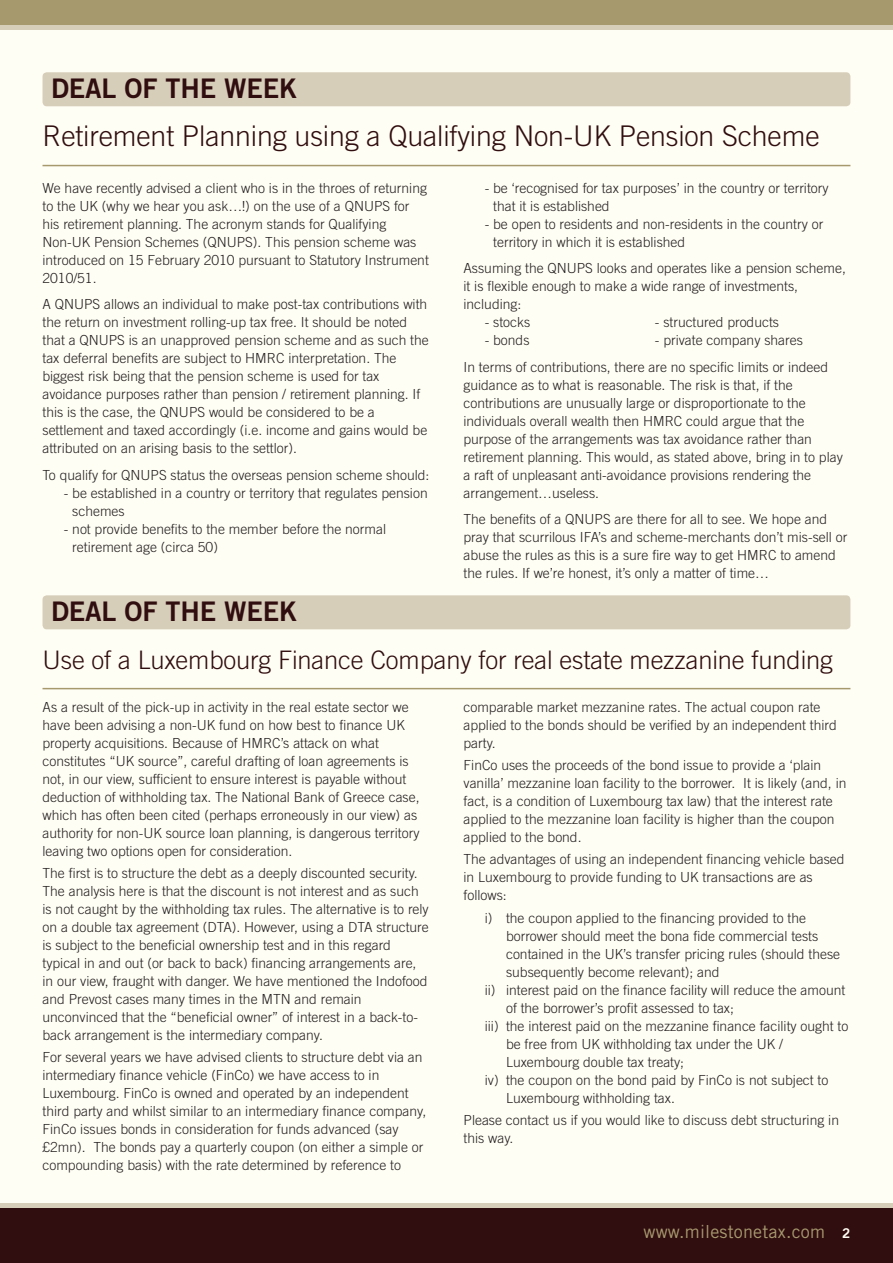
<style>
.page{position:relative;width:893px;height:1263px;background:#fffef4}
.page>*{position:absolute;margin:0;border:0;box-sizing:border-box;transform-origin:0 0}
.t1{font:300 28.5px "Trade Gothic LT Std";letter-spacing:-.005em;color:#300d0f}
.t2{font:27px "Trade Gothic LT Std Bd 2";letter-spacing:-.005em;color:#300d0f}
.t3{font:300 25.5px "Trade Gothic LT Std";letter-spacing:-.005em;color:#300d0f}
.t4{font:18px "Trade Gothic LT Std";letter-spacing:.01em;color:#a7996e}
.t5{font:300 13.8px/18px "Trade Gothic LT Std";color:#231f20}
.s1{font-family:"Trade Gothic LT Std Bd 2";font-size:13.5px;color:#fffef4}
</style>
<div class="page">
<div style="left:0;top:0;width:893px;height:26px;background:#a7996e"></div>
<hr style="left:0;top:26px;width:893px;height:4px;background:#d7ceba">
<div style="left:0;top:1208px;width:893px;height:55px;background:#300d0f"></div>
<div style="left:0;top:1203px;width:893px;height:5px;background:#d7ceba"></div>
<div style="left:43px;top:72px;width:807px;height:34px;background:#d7ceba;border-radius:4px"></div>
<div style="left:43px;top:595px;width:807px;height:34px;background:#d7ceba;border-radius:4px"></div>
<hr style="left:43px;top:165px;width:807px;height:1px;background:#a7996e">
<hr style="left:43px;top:688px;width:807px;height:1px;background:#a7996e">
<h2 class="t2" style="left:51px;top:72px;width:248px">DEAL OF TH E WEEK</h2>
<h1 class="t1" style="left:43px;top:119px;width:779px">Retirement Planning using a Qualifying Non-UK Pension Scheme</h1>
<p class="t5" style="left:43px;top:179px;width:388px">We have recently advised a client who is in the throes of returning to the UK (why we hear you ask…!) on the use of a QNUPS for his retirement planning. The acronym stands for Qualifying Non-UK Pension Schemes (QNUPS). This pension scheme was introduced on 15 February 2010 pursuant to Statutory Instrument 2010/51.</p>
<p class="t5" style="left:43px;top:295px;width:388px">A QNUPS allows an individual to make post-tax contributions with the return on investment rolling-up tax free. It should be noted that a QNUPS is an unapproved pension scheme and as such the tax deferral benefits are subject to HMRC interpretation. The biggest risk being that the pension scheme is used for tax avoidance purposes rather than pension / retirement planning. If this is the case, the QNUPS would be considered to be a settlement and taxed accordingly (i.e. income and gains would be attributed on an arising basis to the settlor).</p>
<p class="t5" style="left:43px;top:466px;width:388px">To qualify for QNUPS status the overseas pension scheme should:</p>
<p class="t5" style="left:72px;top:484px;width:357px;text-indent:-9px">- be established in a country or territory that regulates pension schemes</p>
<p class="t5" style="left:72px;top:520px;width:315px;text-indent:-9px">- not provide benefits to the member before the normal retirement age (circa 50)</p>
<p class="t5" style="left:493px;top:179px;width:337px;text-indent:-9px">- be ‘recognised for tax purposes’ in the country or territory that it is established</p>
<p class="t5" style="left:493px;top:215px;width:331px;text-indent:-9px">- be open to residents and non-residents in the country or territory in which it is established</p>
<p class="t5" style="left:463px;top:259px;width:384px">Assuming the QNUPS looks and operates like a pension scheme, it is flexible enough to make a wide range of investments, including:</p>
<p class="t5" style="left:485px;top:313px;width:47px">- stocks</p>
<p class="t5" style="left:655px;top:313px;width:126px">- structured products</p>
<p class="t5" style="left:485px;top:331px;width:46px">- bonds</p>
<p class="t5" style="left:463px;top:327px;width:366px;line-height:26.5px;text-indent:191px">- private company shares<br>In terms of contributions, there are no specific limits or indeed</p>
<p class="t5" style="left:463px;top:376px;width:381px">guidance as to what is reasonable. The risk is that, if the contributions are unusually large or disproportionate to the individuals overall wealth then HMRC could argue that the purpose of the arrangements was tax avoidance rather than retirement planning. This would, as stated above, bring in to play a raft of unpleasant anti-avoidance provisions rendering the arrangement…useless.</p>
<p class="t5" style="left:463px;top:510px;width:385px">The benefits of a QNUPS are there for all to see. We hope and pray that scurrilous IFA’s and scheme-merchants don’t mis-sell or abuse the rules as this is a sure fire way to get HMRC to amend the rules. If we’re honest, it’s only a matter of time…</p>
<h2 class="t2" style="left:51px;top:595px;width:248px">DEAL OF TH E WEEK</h2>
<h3 class="t3" style="left:43px;top:644px;width:792px">Use of a Luxembourg Finance Company for real estate mezzanine funding</h3>
<p class="t5" style="left:43px;top:698px;width:379px">As a result of the pick-up in activity in the real estate sector we have been advising a non-UK fund on how best to finance UK property acquisitions. Because of HMRC’s attack on what constitutes “UK source”, careful drafting of loan agreements is not, in our view, sufficient to ensure interest is payable without deduction of withholding tax. The National Bank of Greece case, which has often been cited (perhaps erroneously in our view) as authority for non-UK source loan planning, is dangerous territory leaving two options open for consideration.</p>
<p class="t5" style="left:43px;top:864px;width:388px">The first is to structure the debt as a deeply discounted security.<br>The analysis here is that the discount is not interest and as such is not caught by the withholding tax rules. The alternative is to rely on a double tax agreement (DTA). However, using a DTA structure is subject to the beneficial ownership test and in this regard typical in and out (or back to back) financing arrangements are, in our view, fraught with danger. We have mentioned the Indofood and Prevost cases many times in the MTN and remain unconvinced that the “beneficial owner” of interest in a back-to&shy;back arrangement is the intermediary company.</p>
<p class="t5" style="left:43px;top:1048px;width:385px">For several years we have advised clients to structure debt via an intermediary finance vehicle (FinCo) we have access to in Luxembourg. FinCo is owned and operated by an independent third party and whilst similar to an intermediary finance company, FinCo issues bonds in consideration for funds advanced (say £2mn). The bonds pay a quarterly coupon (on either a simple or compounding basis) with the rate determined by reference to</p>
<p class="t5" style="left:464px;top:698px;width:375px">comparable market mezzanine rates. The actual coupon rate applied to the bonds should be verified by an independent third party.</p>
<p class="t5" style="left:464px;top:756px;width:384px">FinCo uses the proceeds of the bond issue to provide a ‘plain vanilla’ mezzanine loan facility to the borrower. It is likely (and, in fact, is a condition of Luxembourg tax law) that the interest rate applied to the mezzanine loan facility is higher than the coupon applied to the bond.</p>
<p class="t5" style="left:464px;top:850px;width:382px">The advantages of using an independent financing vehicle based in Luxembourg to provide funding to UK transactions are as follows:</p>
<p class="t5" style="left:485px;top:908px;width:323px">i) the coupon applied to the financing provided to the</p>
<p class="t5" style="left:506px;top:926px;width:314px">borrower should meet the bona fide commercial tests</p>
<p class="t5" style="left:506px;top:944px;width:336px">contained in the UK’s transfer pricing rules (should these</p>
<p class="t5" style="left:506px;top:962px;width:215px">subsequently become relevant); and</p>
<p class="t5" style="left:485px;top:980px;width:362px">ii) interest paid on the finance facility will reduce the amount</p>
<p class="t5" style="left:506px;top:998px;width:229px">of the borrower’s profit assessed to tax;</p>
<p class="t5" style="left:485px;top:1016px;width:365px">iii) the interest paid on the mezzanine finance facility ought to</p>
<p class="t5" style="left:506px;top:1034px;width:278px">be free from UK withholding tax under the UK /</p>
<p class="t5" style="left:506px;top:1052px;width:180px">Luxembourg double tax treaty;</p>
<p class="t5" style="left:485px;top:1070px;width:345px">iv) the coupon on the bond paid by FinCo is not subject to</p>
<p class="t5" style="left:506px;top:1088px;width:170px">Luxembourg withholding tax.</p>
<p class="t5" style="left:464px;top:1111px;width:377px">Please contact us if you would like to discuss debt structuring in this way.</p>
<h3 class="t4" style="left:644px;top:1220px;width:208px">www.milestonetax.com <span class="s1">2</span></h3>
</div>
